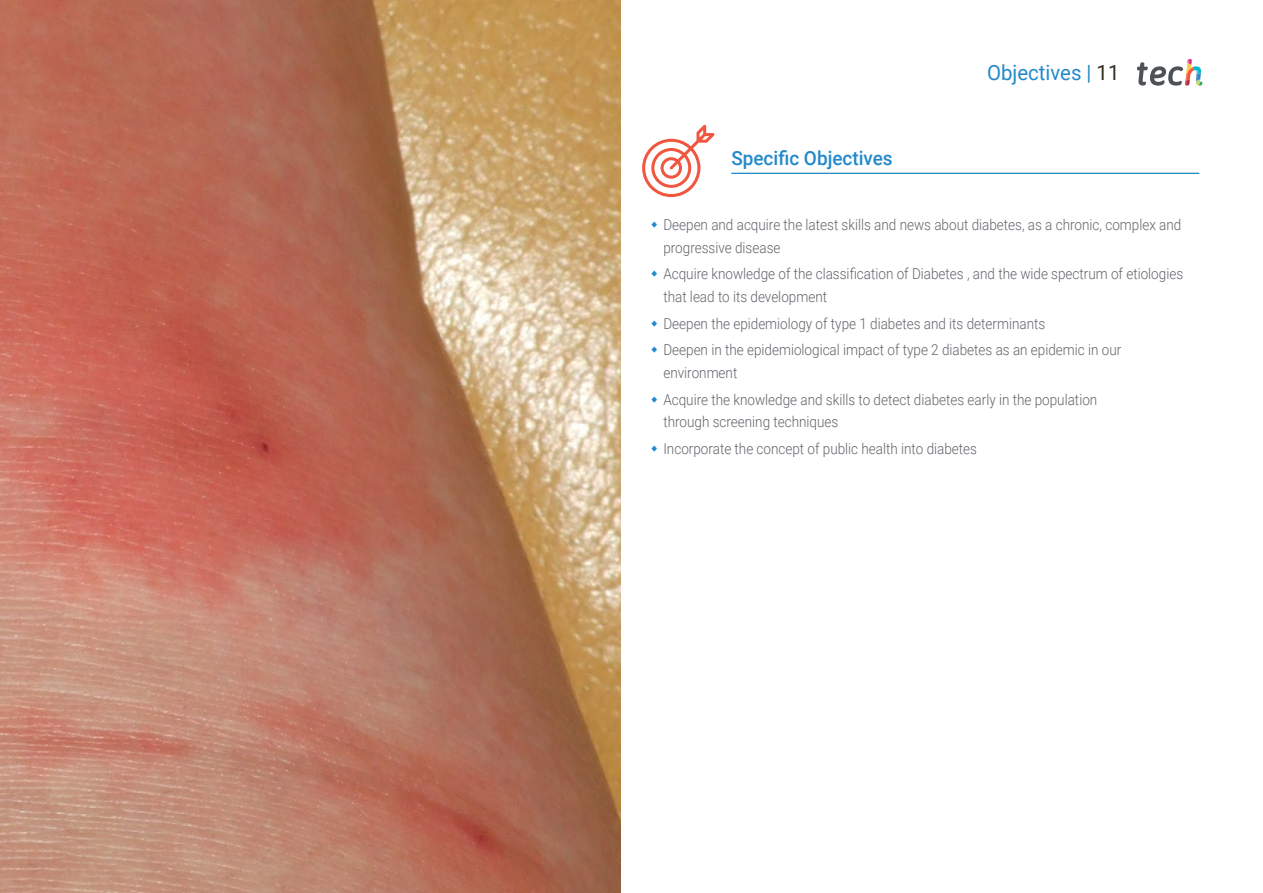
<style>
.page{position:relative;width:1263px;height:893px;background:#fff}
.page>*{position:absolute;margin:0;border:0;box-sizing:border-box;transform-origin:0 0}
.t1{font:21px "Roboto";color:#2289ca}
.t2{font:500 19.5px "Roboto";color:#2289ca}
.t3{font:300 15px/26.7px "Roboto";color:#61646a;scale:.9 1}
.s1{color:#312e20}
</style>
<div class="page">
<img style="left:0;top:0;width:621px;height:893px">
<svg style="left:1137px;top:59px;width:65px;height:27px"></svg>
<svg style="left:642px;top:125px;width:72px;height:72px"></svg>
<hr style="left:731px;top:173px;width:468px;height:1px;background:#2289ca">
<h2 class="t2" style="left:731px;top:144px;width:163px">Specific Objectives</h2>
<h1 class="t1" style="left:987px;top:57px;width:134px">Objectives | <span class="s1">11</span></h1>
<p class="t3" style="left:663px;top:213px;width:577px;line-height:22.5px">Deepen and acquire the latest skills and news about diabetes, as a chronic, complex and progressive disease</p>
<p class="t3" style="left:663px;top:262px;width:579px;line-height:22.5px">Acquire knowledge of the classification of Diabetes , and the wide spectrum of etiologies that lead to its development</p>
<p class="t3" style="left:663px;top:309px;width:510px">Deepen the epidemiology of type 1 diabetes and its determinants<br>Deepen in the epidemiological impact of type 2 diabetes as an epidemic in our</p>
<p class="t3" style="left:663px;top:359px;width:484px">environment<br>Acquire the knowledge and skills to detect diabetes early in the population</p>
<p class="t3" style="left:663px;top:408px;width:350px">through screening techniques<br>Incorporate the concept of public health into diabetes</p>
</div>
